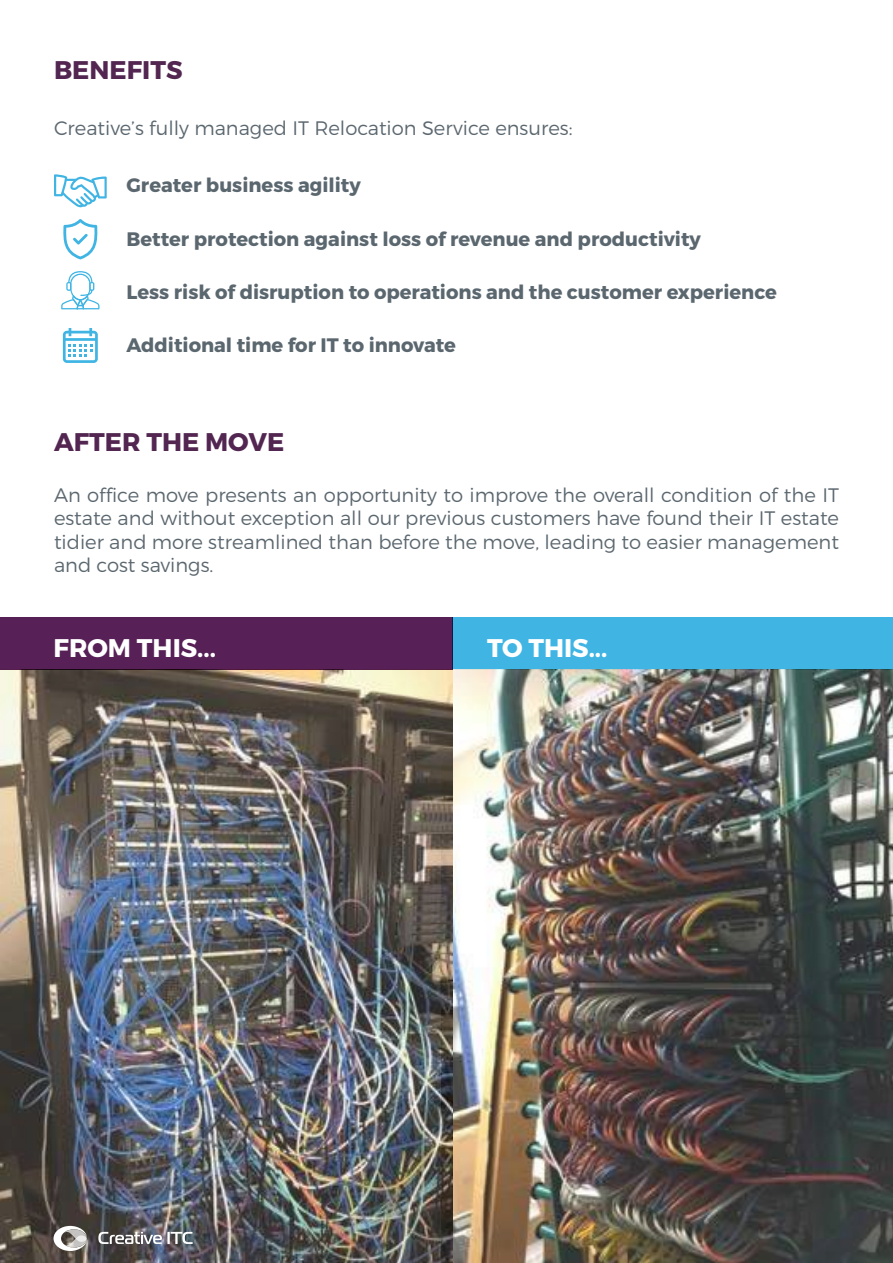
<style>
.page{position:relative;width:893px;height:1263px;background:#fff}
.page>*{position:absolute;margin:0;border:0;box-sizing:border-box;transform-origin:0 0}
.t1{font:700 25.5px "Montserrat";color:#522651}
.t2{font:700 25.5px "Montserrat";color:#fff}
.t3{font:300 19.5px/23.4px "Montserrat";color:#5b676f;text-align:justify}
.t4{font:700 19.5px "Montserrat";color:#5b676f}
</style>
<div class="page">
<div style="left:452px;top:617px;width:441px;height:52px;background:#40b5e4"></div>
<img style="left:452px;top:669px;width:441px;height:594px">
<img style="left:0;top:669px;width:452px;height:594px">
<div style="left:0;top:617px;width:452px;height:52px;background:#572057"></div>
<svg style="left:54px;top:1226px;width:33px;height:25px"></svg>
<svg style="left:98px;top:1232px;width:95px;height:12px"></svg>
<svg style="left:63px;top:219px;width:35px;height:40px"></svg>
<svg style="left:61px;top:271px;width:38px;height:38px"></svg>
<svg style="left:54px;top:174px;width:53px;height:33px"></svg>
<svg style="left:63px;top:328px;width:35px;height:35px"></svg>
<h1 class="t1" style="left:54px;top:54px;width:130px">BENEFITS</h1>
<p class="t3" style="left:54px;top:116px;width:520px">Creative’s fully managed IT Relocation Service ensures:</p>
<p class="t4" style="left:126px;top:173px;width:236px">Greater business agility</p>
<p class="t4" style="left:126px;top:227px;width:576px">Better protection against loss of revenue and productivity</p>
<p class="t4" style="left:126px;top:280px;width:652px">Less risk of disruption to operations and the customer experience</p>
<p class="t4" style="left:126px;top:333px;width:331px">Additional time for IT to innovate</p>
<h1 class="t1" style="left:54px;top:426px;width:232px">AFTER THE MOVE</h1>
<p class="t3" style="left:54px;top:483px;width:786px">An office move presents an opportunity to improve the overall condition of the IT estate and without exception all our previous customers have found their IT estate tidier and more streamlined than before the move, leading to easier management and cost savings.</p>
<h1 class="t2" style="left:54px;top:632px;width:164px">FROM THIS...</h1>
<h1 class="t2" style="left:487px;top:632px;width:122px">TO THIS...</h1>
</div>
